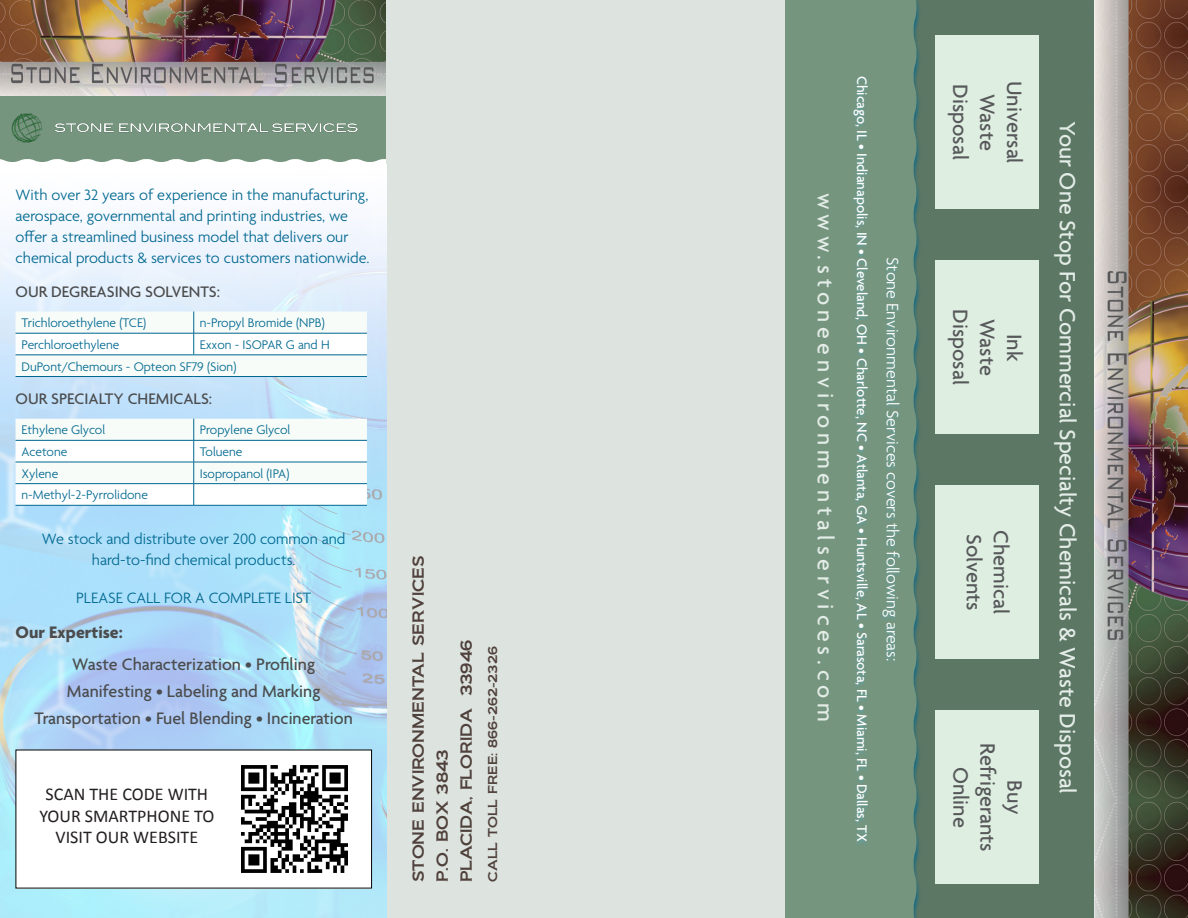
<style>
.page{position:relative;width:1188px;height:918px;background:#fff}
.page>*{position:absolute;margin:0;border:0;box-sizing:border-box;transform-origin:0 0}
.cover_slogan{font:500 24px "Agenda";color:#e3ece7}
.cover_slogan-2{font:500 24px "Agenda";letter-spacing:.2em;color:#e3ece7}
.t1{font:500 22.5px "Agenda";color:#57585a}
.maintext{font:500 18px "Agenda";color:#4b4c4d}
.cover_footer-figure{font:300 18px "Agenda";color:#fff}
.t2{font:18px/21.6px "Calibri";color:#231f20;text-align:center}
.maintext-2{font:700 18px "Agenda";color:#4b4c4d}
.maintext-3{font:500 16.5px "Agenda";color:#4b4c4d}
.mantext-blue-bold{font:300 16.2px/21px "Agenda";color:#006890}
.cover_footer-figure-2{font:500 15px "Agenda";color:#fff}
.MainHead{font:15px "Biondi";color:#50403b}
.t3{font:300 13.5px "Agenda";color:#006890}
.MainHead-2{font:12px "Biondi";color:#50403b}
</style>
<div class="page">
<div style="left:0;top:96px;width:387px;height:66px;background:#75957e"></div>
<div style="left:856px;top:0;width:332px;height:918px;background:#5c7764"></div>
<div style="left:723px;top:0;width:198px;height:918px;background:#006890;opacity:.9"></div>
<svg style="left:849px;top:0;width:68px;height:918px;background:#70927d"></svg>
<img style="left:1094px;top:0;width:94px;height:918px">
<div style="left:785px;top:0;width:64px;height:918px;background:#75957e"></div>
<img style="left:0;top:0;width:387px;height:96px">
<div style="left:387px;top:0;width:398px;height:918px;background:#dde4df"></div>
<img style="left:0;top:218px;width:387px;height:700px">
<div style="left:851px;top:76px;width:51px;height:771px;background:#42b3da;opacity:.4"></div>
<div style="left:935px;top:35px;width:103px;height:174px;background:#deefe2"></div>
<div style="left:935px;top:260px;width:103px;height:174px;background:#deefe2"></div>
<div style="left:935px;top:485px;width:103px;height:174px;background:#deefe2"></div>
<div style="left:935px;top:710px;width:103px;height:174px;background:#deefe2"></div>
<img style="left:9px;top:111px;width:374px;height:33px">
<svg style="left:16px;top:312px;width:351px;height:64px"></svg>
<hr style="left:16px;top:355px;width:178px;height:1px;background:#006890">
<hr style="left:194px;top:355px;width:173px;height:1px;background:#006890">
<hr style="left:16px;top:376px;width:178px;height:1px;background:#006890">
<hr style="left:194px;top:376px;width:173px;height:1px;background:#006890">
<svg style="left:16px;top:419px;width:351px;height:86px"></svg>
<hr style="left:16px;top:505px;width:178px;height:1px;background:#006890">
<hr style="left:194px;top:505px;width:173px;height:1px;background:#006890">
<div style="left:16px;top:750px;width:356px;height:138px;background:#fff"></div>
<img style="left:241px;top:765px;width:107px;height:108px">
<p class="mantext-blue-bold" style="left:16px;top:185px;width:356px">With over 32 years of experience in the manufacturing, aerospace, governmental and printing industries, we offer a streamlined business model that delivers our chemical products &amp; services to customers nationwide.</p>
<p class="maintext-3" style="left:16px;top:282px;width:206px">OUR DEGREASING SOLVENTS:</p>
<p class="t3" style="left:22px;top:316px;width:126px">Trichloroethylene (TCE)</p>
<p class="t3" style="left:200px;top:316px;width:127px">n-Propyl Bromide (NPB)</p>
<p class="t3" style="left:22px;top:337px;width:99px">Perchloroethylene</p>
<p class="t3" style="left:200px;top:337px;width:131px">Exxon - ISOPAR G and H</p>
<p class="t3" style="left:22px;top:359px;width:216px">DuPont/Chemours - Opteon SF79 (Sion)</p>
<p class="maintext-3" style="left:16px;top:390px;width:198px">OUR SPECIALTY CHEMICALS:</p>
<p class="t3" style="left:22px;top:423px;width:85px">Ethylene Glycol</p>
<p class="t3" style="left:200px;top:423px;width:92px">Propylene Glycol</p>
<p class="t3" style="left:22px;top:444px;width:47px">Acetone</p>
<p class="t3" style="left:200px;top:444px;width:44px">Toluene</p>
<p class="t3" style="left:22px;top:466px;width:38px">Xylene</p>
<p class="t3" style="left:200px;top:466px;width:91px">Isopropanol (IPA)</p>
<p class="t3" style="left:22px;top:488px;width:128px">n-Methyl-2-Pyrrolidone</p>
<p class="mantext-blue-bold" style="left:42px;top:530px;width:305px;text-align:center">We stock and distribute over 200 common and hard-to-find chemical products.</p>
<p class="mantext-blue-bold" style="left:76px;top:589px;width:237px">PLEASE CALL FOR A COMPLETE LIST</p>
<p class="maintext-2" style="left:16px;top:623px;width:109px">Our Expertise:</p>
<p class="maintext" style="left:72px;top:654px;width:244px">Waste Characterization • Profiling</p>
<p class="maintext" style="left:67px;top:681px;width:255px">Manifesting • Labeling and Marking</p>
<p class="maintext" style="left:35px;top:708px;width:320px">Transportation • Fuel Blending • Incineration</p>
<p class="t2" style="left:39px;top:784px;width:177px">SCAN THE CODE WITH<br>YOUR SMARTPHONE TO<br>VISIT OUR WEBSITE</p>
<p class="MainHead" style="left:409px;top:882px;width:328px;rotate:-90deg">STONE ENVIRONMENTAL SERVICES</p>
<p class="MainHead" style="left:433px;top:882px;width:134px;rotate:-90deg">P.O. BOX 3843</p>
<p class="MainHead" style="left:457px;top:882px;width:244px;rotate:-90deg">PLACIDA, FLORIDA 33946</p>
<p class="MainHead-2" style="left:485px;top:882px;width:237px;rotate:-90deg">CALL TOLL FREE: 866-262-2326</p>
<p class="cover_slogan-2" style="left:839px;top:193px;width:530px;rotate:90deg">www.stoneenvironmentalservices.com</p>
<p class="cover_footer-figure-2" style="left:870px;top:76px;width:768px;rotate:90deg">Chicago, IL • Indianapolis, IN • Cleveland, OH • Charlotte, NC • Atlanta, GA • Huntsville, AL • Sarasota, FL • Miami, FL • Dallas, TX</p>
<p class="cover_footer-figure" style="left:902px;top:257px;width:406px;rotate:90deg">Stone Environmental Services covers the following areas:</p>
<p class="t1" style="left:972px;top:84px;width:77px;rotate:90deg">Disposal</p>
<p class="t1" style="left:999px;top:94px;width:58px;rotate:90deg">Waste</p>
<p class="t1" style="left:1026px;top:81px;width:84px;rotate:90deg">Universal</p>
<p class="t1" style="left:972px;top:309px;width:77px;rotate:90deg">Disposal</p>
<p class="t1" style="left:999px;top:319px;width:58px;rotate:90deg">Waste</p>
<p class="t1" style="left:1026px;top:334px;width:29px;rotate:90deg">Ink</p>
<p class="t1" style="left:986px;top:534px;width:78px;rotate:90deg">Solvents</p>
<p class="t1" style="left:1013px;top:530px;width:85px;rotate:90deg">Chemical</p>
<p class="t1" style="left:1000px;top:743px;width:110px;rotate:90deg">Refrigerants</p>
<p class="t1" style="left:973px;top:767px;width:62px;rotate:90deg">Online</p>
<p class="t1" style="left:1027px;top:780px;width:35px;rotate:90deg">Buy</p>
<p class="cover_slogan" style="left:1080px;top:121px;width:675px;rotate:90deg">Your One Stop For Commercial Specialty Chemicals &amp; Waste Disposal</p>
</div>
